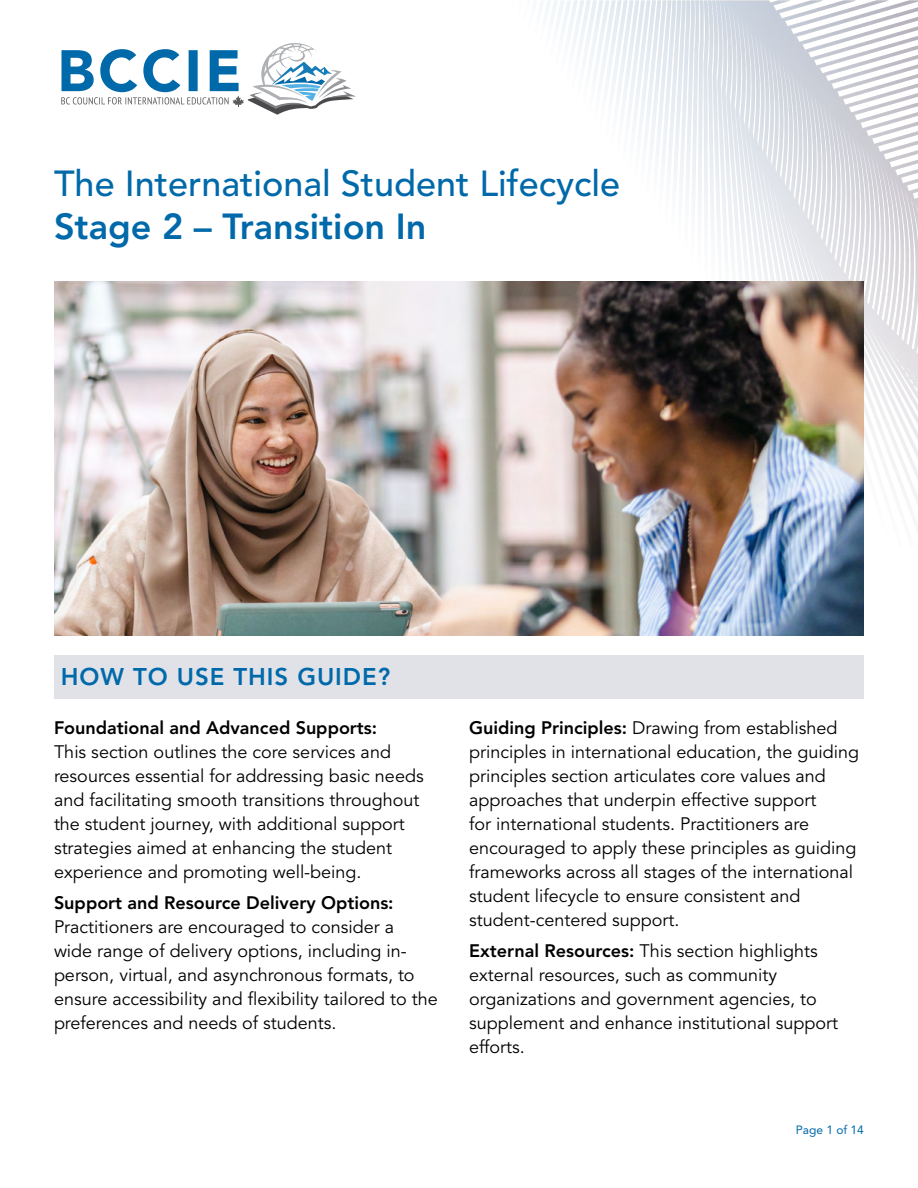
<style>
.page{position:relative;width:918px;height:1188px;background:#fff}
.page>*{position:absolute;margin:0;border:0;box-sizing:border-box;transform-origin:0 0}
.t1{font:500 36px "Avenir LT Std";color:#0069aa}
.t2{font:800 36px "Avenir LT Std";color:#0069aa}
.t3{font:800 24px "Avenir LT Std";letter-spacing:.04em;color:#0069aa}
.t4{font:18px/24px "Avenir LT Std";color:#000}
.t5{font:800 18px "Avenir LT Std";color:#000}
.t6{font:12px "Avenir LT Std";color:#0069aa}
.s1{font-weight:800}
</style>
<div class="page">
<img style="left:285px;top:0;width:633px;height:503px">
<svg style="left:61px;top:43px;width:295px;height:72px"></svg>
<div style="left:54px;top:655px;width:810px;height:44px;background:#e0e2e8"></div>
<img style="left:54px;top:282px;width:810px;height:354px">
<h1 class="t1" style="left:54px;top:163px;width:568px">The International Student Lifecycle</h1>
<h1 class="t2" style="left:54px;top:206px;width:374px">Stage 2 – Transition In</h1>
<h2 class="t3" style="left:61px;top:662px;width:331px">HOW TO USE THIS GUIDE?</h2>
<p class="t5" style="left:54px;top:717px;width:325px">Foundational and Advanced Supports:</p>
<p class="t4" style="left:54px;top:740px;width:371px">This section outlines the core services and resources essential for addressing basic needs and facilitating smooth transitions throughout the student journey, with additional support strategies aimed at enhancing the student experience and promoting well-being.</p>
<p class="t5" style="left:54px;top:892px;width:341px">Support and Resource Delivery Options:</p>
<p class="t4" style="left:54px;top:915px;width:385px">Practitioners are encouraged to consider a<br>wide range of delivery options, including in&shy;person, virtual, and asynchronous formats, to ensure accessibility and flexibility tailored to the preferences and needs of students.</p>
<p class="t4" style="left:469px;top:716px;width:391px"><span class="s1">Guiding Principles:</span> Drawing from established principles in international education, the guiding principles section articulates core values and approaches that underpin effective support<br>for international students. Practitioners are encouraged to apply these principles as guiding frameworks across all stages of the international student lifecycle to ensure consistent and student-centered support.</p>
<p class="t4" style="left:469px;top:939px;width:370px"><span class="s1">External Resources:</span> This section highlights external resources, such as community organizations and government agencies, to supplement and enhance institutional support efforts.</p>
<p class="t6" style="left:796px;top:1123px;width:70px">Page 1 of 14</p>
</div>
